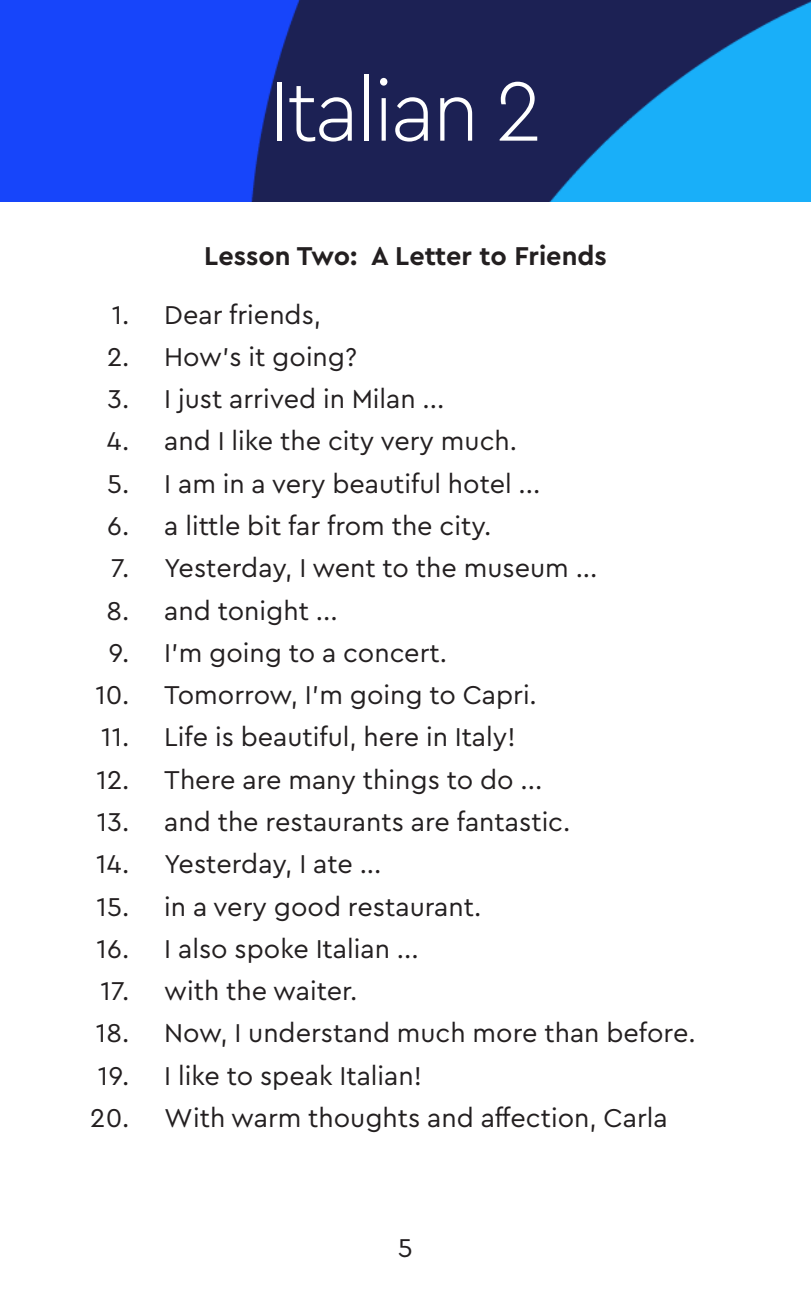
<style>
.page{position:relative;width:811px;height:1297px;background:#fff}
.page>*{position:absolute;margin:0;border:0;box-sizing:border-box;transform-origin:0 0}
.t1{font:300 87.98px "Cera PRO";letter-spacing:-.03em;color:#fff;scale:.96 1}
.t2{font:27px/42.3px "Cera PRO";color:#231f20;text-align:right}
.t3{font:700 27px "Cera PRO";color:#231f20}
</style>
<div class="page">
<img style="left:0;top:0;width:811px;height:201px">
<h1 class="t1" style="left:269px;top:53px;width:285px">Italian 2</h1>
<p class="t2" style="left:90px;top:292px;width:41px">1.<br>2.<br>3.<br>4.<br>5.<br>6.<br>7.<br>8.<br>9.<br>10.<br>11.<br>12.<br>13.<br>14.<br>15.<br>16.<br>17.<br>18.<br>19.<br>20.</p>
<p class="t3" style="left:204px;top:237px;width:404px">Lesson Two: A Letter to Friends</p>
<p class="t2" style="left:164px;top:292px;width:158px">Dear friends,</p>
<p class="t2" style="left:164px;top:334px;width:194px">How’s it going?</p>
<p class="t2" style="left:164px;top:376px;width:282px">I just arrived in Milan ...</p>
<p class="t2" style="left:164px;top:419px;width:354px">and I like the city very much.</p>
<p class="t2" style="left:164px;top:461px;width:378px">I am in a very beautiful hotel ...</p>
<p class="t2" style="left:164px;top:503px;width:328px">a little bit far from the city.</p>
<p class="t2" style="left:164px;top:545px;width:435px">Yesterday, I went to the museum ...</p>
<p class="t2" style="left:164px;top:588px;width:175px">and tonight ...</p>
<p class="t2" style="left:164px;top:630px;width:284px">I’m going to a concert.</p>
<p class="t2" style="left:164px;top:672px;width:374px">Tomorrow, I’m going to Capri.</p>
<p class="t2" style="left:164px;top:714px;width:353px">Life is beautiful, here in Italy!</p>
<p class="t2" style="left:164px;top:757px;width:379px">There are many things to do ...</p>
<p class="t2" style="left:164px;top:799px;width:408px">and the restaurants are fantastic.</p>
<p class="t2" style="left:164px;top:841px;width:219px">Yesterday, I ate ...</p>
<p class="t2" style="left:164px;top:884px;width:319px">in a very good restaurant.</p>
<p class="t2" style="left:164px;top:926px;width:256px">I also spoke Italian ...</p>
<p class="t2" style="left:164px;top:968px;width:195px">with the waiter.</p>
<p class="t2" style="left:164px;top:1010px;width:533px">Now, I understand much more than before.</p>
<p class="t2" style="left:164px;top:1053px;width:259px">I like to speak Italian!</p>
<p class="t2" style="left:164px;top:1095px;width:505px">With warm thoughts and affection, Carla</p>
<p class="t2" style="left:398px;top:1225px;width:16px">5</p>
</div>
